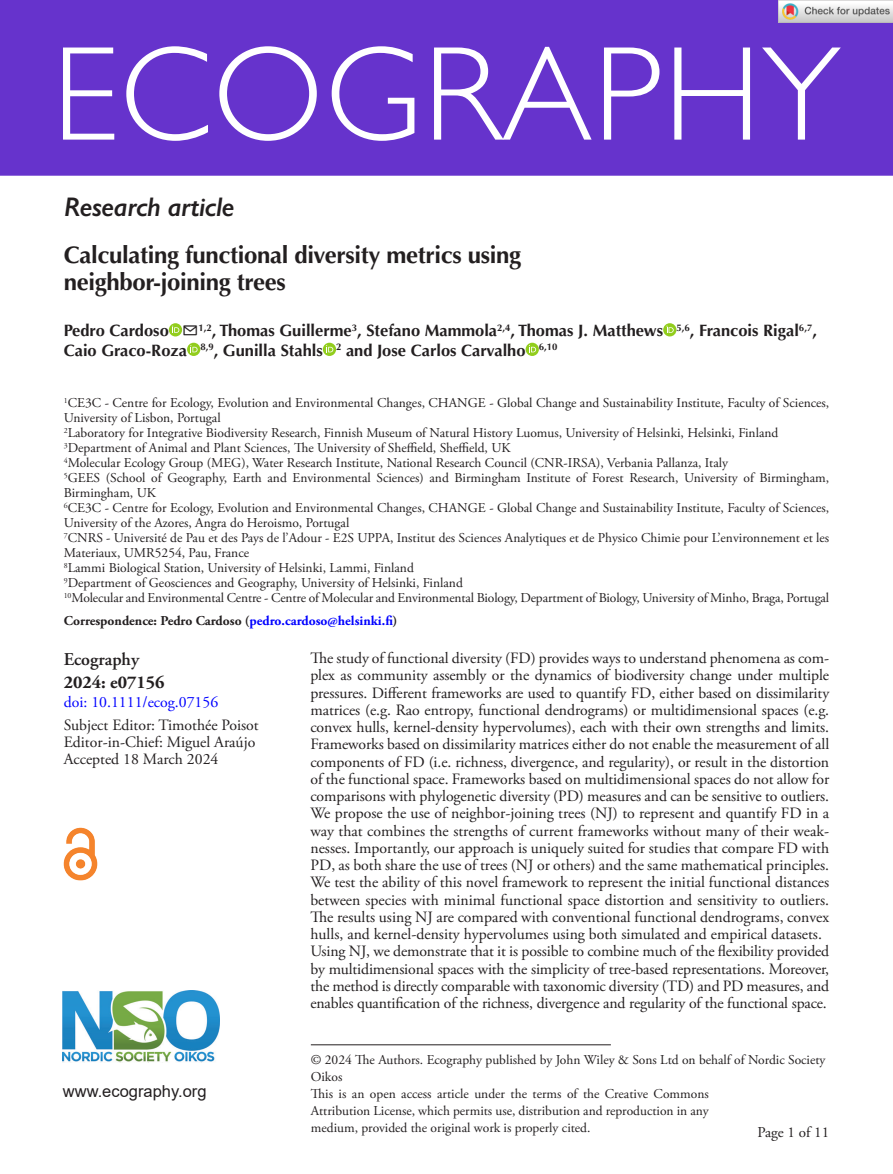
<style>
.page{position:relative;width:893px;height:1174px;background:#fff}
.page>*{position:absolute;margin:0;border:0;box-sizing:border-box;transform-origin:0 0}
.ECOG_Title{font:300 135px "Gill Sans Std";letter-spacing:.01em;color:#fff}
.AT_TYPE{font:italic 600 27px "Gill Sans";letter-spacing:-.015em;color:#231f20}
.CT{font:700 24px/27px "Optima LT Std";letter-spacing:-.015em;color:#231f20}
.Corres{font:700 18px "Adobe Garamond Pro";color:#231f20}
.t1{font:600 18px "Adobe Garamond Pro";color:#231f20}
.AU{font:700 16.5px/19.5px "Optima LT Std";color:#231f20}
.Arial{font:16.5px "Arial";color:#231f20}
.ABS_TXT{font:15.75px/17.2px "Adobe Garamond Pro";color:#231f20;text-align:justify}
.Doi_No{font:15.75px "Adobe Garamond Pro";color:#00f}
.t2{font:15px "Adobe Garamond Pro";color:#231f20}
.Address{font:13.5px/15px "Adobe Garamond Pro";color:#231f20}
.FM_Note{font:13.5px/17px "Adobe Garamond Pro";color:#231f20}
.Corres-2{font:700 13.5px "Adobe Garamond Pro";color:#231f20}
.s1{color:#00f}
</style>
<div class="page">
<div style="left:0;top:0;width:893px;height:176px;background:#63c"></div>
<img style="left:63px;top:990px;width:156px;height:72px">
<img style="left:64px;top:827px;width:34px;height:53px">
<hr style="left:311px;top:1044px;width:300px;height:1px;background:#231f20">
<svg style="left:169px;top:323px;width:13px;height:13px"></svg>
<svg style="left:172px;top:326px;width:7px;height:7px"></svg>
<svg style="left:663px;top:323px;width:13px;height:13px"></svg>
<svg style="left:666px;top:326px;width:8px;height:7px"></svg>
<svg style="left:187px;top:343px;width:13px;height:13px"></svg>
<svg style="left:190px;top:345px;width:8px;height:7px"></svg>
<svg style="left:323px;top:343px;width:13px;height:13px"></svg>
<svg style="left:326px;top:345px;width:7px;height:7px"></svg>
<svg style="left:526px;top:343px;width:13px;height:13px"></svg>
<svg style="left:529px;top:345px;width:7px;height:7px"></svg>
<img style="left:779px;top:0;width:114px;height:23px">
<p class="ECOG_Title" style="left:52px;top:18px;width:790px">ECOGRAPHY</p>
<p class="AT_TYPE" style="left:64px;top:191px;width:172px">Research article</p>
<p class="CT" style="left:64px;top:242px;width:459px">Calculating functional diversity metrics using neighbor-joining trees</p>
<p class="AU" style="left:64px;top:321px;width:755px">Pedro Cardoso ✉<sup>1,2</sup>, Thomas Guillerme<sup>3</sup>, Stefano Mammola<sup>2,4</sup>, Thomas J. Matthews <sup>5,6</sup>, Francois Rigal<sup>6,7</sup>,<br>Caio Graco-Roza <sup>8,9</sup>, Gunilla Stahls <sup>2</sup> and Jose Carlos Carvalho <sup>6,10</sup></p>
<p class="Address" style="left:64px;top:396px;width:767px"><sup>1</sup>CE3C - Centre for Ecology, Evolution and Environmental Changes, CHANGE - Global Change and Sustainability Institute, Faculty of Sciences,<br>University of Lisbon, Portugal</p>
<p class="Address" style="left:64px;top:426px;width:716px"><sup>2</sup>Laboratory for Integrative Biodiversity Research, Finnish Museum of Natural History Luomus, University of Helsinki, Helsinki, Finland</p>
<p class="Address" style="left:64px;top:441px;width:448px"><sup>3</sup>Department of Animal and Plant Sciences, The University of Sheffield, Sheffield, UK</p>
<p class="Address" style="left:64px;top:456px;width:666px"><sup>4</sup>Molecular Ecology Group (MEG), Water Research Institute, National Research Council (CNR-IRSA), Verbania Pallanza, Italy</p>
<p class="Address" style="left:64px;top:471px;width:767px"><sup>5</sup>GEES (School of Geography, Earth and Environmental Sciences) and Birmingham Institute of Forest Research, University of Birmingham,<br>Birmingham, UK</p>
<p class="Address" style="left:64px;top:501px;width:767px"><sup>6</sup>CE3C - Centre for Ecology, Evolution and Environmental Changes, CHANGE - Global Change and Sustainability Institute, Faculty of Sciences,<br>University of the Azores, Angra do Heroismo, Portugal</p>
<p class="Address" style="left:64px;top:531px;width:767px"><sup>7</sup>CNRS - Université de Pau et des Pays de l’Adour - E2S UPPA, Institut des Sciences Analytiques et de Physico Chimie pour L’environnement et les<br>Materiaux, UMR5254, Pau, France</p>
<p class="Address" style="left:64px;top:561px;width:352px"><sup>8</sup>Lammi Biological Station, University of Helsinki, Lammi, Finland</p>
<p class="Address" style="left:64px;top:576px;width:401px"><sup>9</sup>Department of Geosciences and Geography, University of Helsinki, Finland</p>
<p class="Address" style="left:64px;top:591px;width:767px"><sup>10</sup>Molecular and Environmental Centre - Centre of Molecular and Environmental Biology, Department of Biology, University of Minho, Braga, Portugal</p>
<p class="Corres-2" style="left:64px;top:612px;width:335px">Correspondence: Pedro Cardoso (<span class="s1">pedro.cardoso@helsinki.fi</span>)</p>
<p class="t1" style="left:64px;top:648px;width:77px">Ecography</p>
<p class="Corres" style="left:64px;top:672px;width:102px">2024: e07156</p>
<p class="Doi_No" style="left:64px;top:692px;width:156px">doi: 10.1111/ecog.07156</p>
<p class="ABS_TXT" style="left:64px;top:716px;width:196px">Subject Editor: Timothée Poisot</p>
<p class="ABS_TXT" style="left:64px;top:734px;width:193px">Editor-in-Chief: Miguel Araújo</p>
<p class="ABS_TXT" style="left:64px;top:751px;width:156px">Accepted 18 March 2024</p>
<p class="Arial" style="left:63px;top:1079px;width:145px">www.ecography.org</p>
<p class="ABS_TXT" style="left:310px;top:650px;width:520px">The study of functional diversity (FD) provides ways to understand phenomena as com&shy;plex as community assembly or the dynamics of biodiversity change under multiple pressures. Different frameworks are used to quantify FD, either based on dissimilarity matrices (e.g. Rao entropy, functional dendrograms) or multidimensional spaces (e.g. convex hulls, kernel-density hypervolumes), each with their own strengths and limits.<br>Frameworks based on dissimilarity matrices either do not enable the measurement of all components of FD (i.e. richness, divergence, and regularity), or result in the distortion of the functional space. Frameworks based on multidimensional spaces do not allow for comparisons with phylogenetic diversity (PD) measures and can be sensitive to outliers.</p>
<p class="ABS_TXT" style="left:310px;top:805px;width:520px">We propose the use of neighbor-joining trees (NJ) to represent and quantify FD in a way that combines the strengths of current frameworks without many of their weak&shy;nesses. Importantly, our approach is uniquely suited for studies that compare FD with PD, as both share the use of trees (NJ or others) and the same mathematical principles.</p>
<p class="ABS_TXT" style="left:310px;top:874px;width:520px">We test the ability of this novel framework to represent the initial functional distances between species with minimal functional space distortion and sensitivity to outliers.<br>The results using NJ are compared with conventional functional dendrograms, convex hulls, and kernel-density hypervolumes using both simulated and empirical datasets.</p>
<p class="ABS_TXT" style="left:310px;top:943px;width:520px">Using NJ, we demonstrate that it is possible to combine much of the flexibility provided by multidimensional spaces with the simplicity of tree-based representations. Moreover, the method is directly comparable with taxonomic diversity (TD) and PD measures, and enables quantification of the richness, divergence and regularity of the functional space.</p>
<p class="FM_Note" style="left:311px;top:1052px;width:516px">© 2024 The Authors. Ecography published by John Wiley &amp; Sons Ltd on behalf of Nordic Society<br>Oikos</p>
<p class="Address" style="left:311px;top:1086px;width:399px;line-height:16.8px;text-align:justify">This is an open access article under the terms of the Creative Commons Attribution License, which permits use, distribution and reproduction in any medium, provided the original work is properly cited.</p>
<p class="t2" style="left:757px;top:1123px;width:73px">Page 1 of 11</p>
</div>
